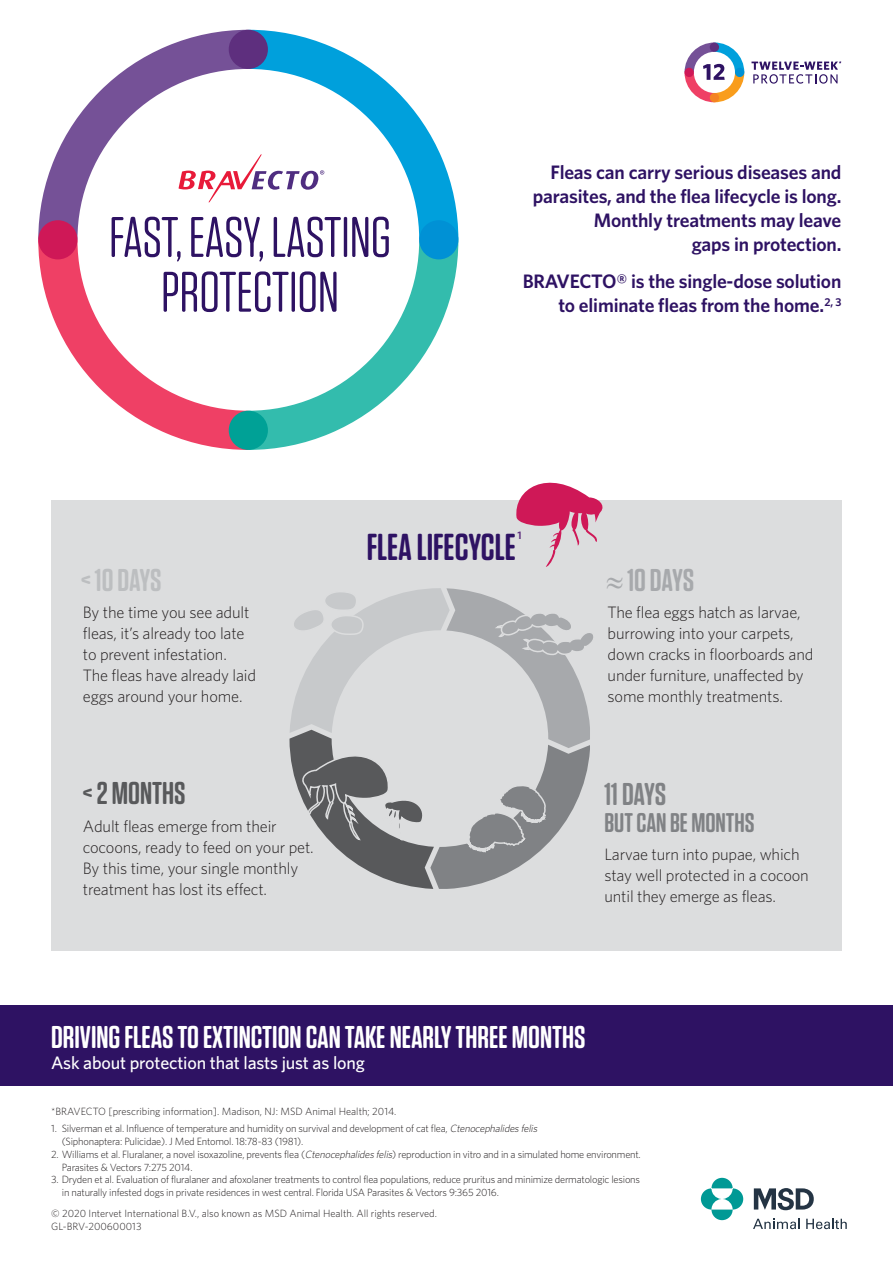
<style>
.page{position:relative;width:893px;height:1263px;background:#fff}
.page>*{position:absolute;margin:0;border:0;box-sizing:border-box;transform-origin:0 0}
.t1{font:57px/54.8px "Tungsten Rounded";letter-spacing:-.005em;color:#2e1263;text-align:center}
.t2{font:600 37.5px "Tungsten Rounded";color:#2e1263}
.t3{font:600 31.5px "Tungsten Rounded";color:#fff}
.t4{font:600 31.5px "Tungsten Rounded";color:#58595b}
.t5{font:600 31.5px "Tungsten Rounded";letter-spacing:-.005em;color:#a7a9ac}
.t6{font:600 31.5px "Tungsten Rounded";letter-spacing:-.005em;color:#bcbec0}
.t7{font:600 31.5px "Tungsten Rounded";letter-spacing:-.005em;color:#808285}
.t8{font:600 27px "Tungsten Rounded";color:#808285}
.t9{font:600 19.5px/24px "Whitney";letter-spacing:-.01em;color:#2e1263;text-align:right}
.t10{font:500 18px "Whitney";letter-spacing:-.01em;color:#fff}
.t11{font:300 16.5px/21px "Whitney";letter-spacing:-.01em;color:#231f20}
.t12{font:600 10.95px "Whitney";color:#5e2f7e}
.t13{font:300 10.5px/12.8px "Whitney";letter-spacing:-.02em;color:#231f20}
.t14{font:300 10.5px/12.8px "Whitney";color:#231f20}
.s1{font-style:italic}
</style>
<div class="page">
<div style="left:0;top:1005px;width:893px;height:81px;background:#2e1263"></div>
<svg style="left:701px;top:1178px;width:42px;height:42px"></svg>
<svg style="left:754px;top:1188px;width:60px;height:22px"></svg>
<svg style="left:806px;top:1219px;width:41px;height:10px"></svg>
<svg style="left:753px;top:1219px;width:47px;height:10px"></svg>
<div style="left:51px;top:500px;width:791px;height:451px;background:#dcddde"></div>
<svg style="left:516px;top:482px;width:87px;height:85px"></svg>
<svg style="left:38px;top:30px;width:420px;height:420px"></svg>
<svg style="left:751px;top:61px;width:90px;height:23px"></svg>
<svg style="left:684px;top:43px;width:60px;height:59px"></svg>
<div style="left:684px;top:68px;width:10px;height:9px;background:#cf1857;border-radius:50%"></div>
<div style="left:710px;top:43px;width:9px;height:9px;background:#5e2f7e;border-radius:50%"></div>
<div style="left:735px;top:68px;width:9px;height:9px;background:#0091d5;border-radius:50%"></div>
<div style="left:710px;top:93px;width:9px;height:9px;background:#f48323;border-radius:50%"></div>
<svg style="left:289px;top:588px;width:304px;height:301px"></svg>
<h1 class="t1" style="left:109px;top:210px;width:284px">FAST, EASY, LASTING<br>PROTECTION</h1>
<h3 class="t9" style="left:533px;top:160px;width:310px">Fleas can carry serious diseases and parasites, and the flea lifecycle is long.<br>Monthly treatments may leave<br>gaps in protection.</h3>
<h3 class="t9" style="left:523px;top:269px;width:320px">BRAVECTO® is the single-dose solution to eliminate fleas from the home.<sup>2,</sup> <sup>3</sup></h3>
<h2 class="t2" style="left:367px;top:527px;width:151px">FLEA LIFECYCLE</h2>
<p class="t12" style="left:517px;top:528px;width:6px">1</p>
<h3 class="t6" style="left:81px;top:563px;width:82px">&lt; 10 DAYS</h3>
<h3 class="t5" style="left:606px;top:563px;width:89px">≈ 10 DAYS</h3>
<h3 class="t11" style="left:83px;top:602px;width:175px">By the time you see adult fleas, it’s already too late to prevent infestation.<br>The fleas have already laid eggs around your home.</h3>
<h3 class="t11" style="left:608px;top:602px;width:207px">The flea eggs hatch as larvae, burrowing into your carpets, down cracks in floorboards and under furniture, unaffected by some monthly treatments.</h3>
<h3 class="t4" style="left:83px;top:776px;width:104px">&lt; 2 MONTHS</h3>
<h3 class="t7" style="left:604px;top:777px;width:63px">11 DAYS</h3>
<h3 class="t11" style="left:83px;top:815px;width:195px">Adult fleas emerge from their</h3>
<h3 class="t8" style="left:604px;top:808px;width:152px">BUT CAN BE MONTHS</h3>
<h3 class="t11" style="left:83px;top:836px;width:232px">cocoons, ready to feed on your pet.<br>By this time, your single monthly treatment has lost its effect.</h3>
<h3 class="t11" style="left:604px;top:843px;width:206px">Larvae turn into pupae, which stay well protected in a cocoon until they emerge as fleas.</h3>
<h3 class="t3" style="left:51px;top:1020px;width:536px">DRIVING FLEAS TO EXTINCTION CAN TAKE NEARLY THREE MONTHS</h3>
<h3 class="t10" style="left:51px;top:1050px;width:315px">Ask about protection that lasts just as long</h3>
<p class="t14" style="left:51px;top:1105px;width:347px">*BRAVECTO [prescribing information]. Madison, NJ: MSD Animal Health; 2014.</p>
<p class="t13" style="left:62px;top:1122px;width:480px;text-indent:-11px">1. Silverman et al. Influence of temperature and humidity on survival and development of cat flea, <span class="s1">Ctenocephalidesfelis </span>(Siphonaptera: Pulicidae). J Med Entomol. 18:78-83 (1981).</p>
<p class="t13" style="left:62px;top:1147px;width:580px;text-indent:-11px">2. Williams et al. Fluralaner, a novel isoxazoline, prevents flea (<span class="s1">Ctenocephalidesfelis</span>) reproduction in vitro and in a simulated home environment.<br>Parasites &amp; Vectors 7:275 2014.</p>
<p class="t13" style="left:62px;top:1173px;width:580px;text-indent:-11px">3. Dryden et al. Evaluation of fluralaner and afoxolaner treatments to control flea populations, reduce pruritus and minimize dermatologic lesions in naturally infested dogs in private residences in west central. Florida USA Parasites &amp; Vectors 9:365 2016.</p>
<p class="t14" style="left:51px;top:1207px;width:387px">© 2020 Intervet International B.V., also known as MSD Animal Health. All rights reserved.<br>GL-BRV-200600013</p>
</div>
